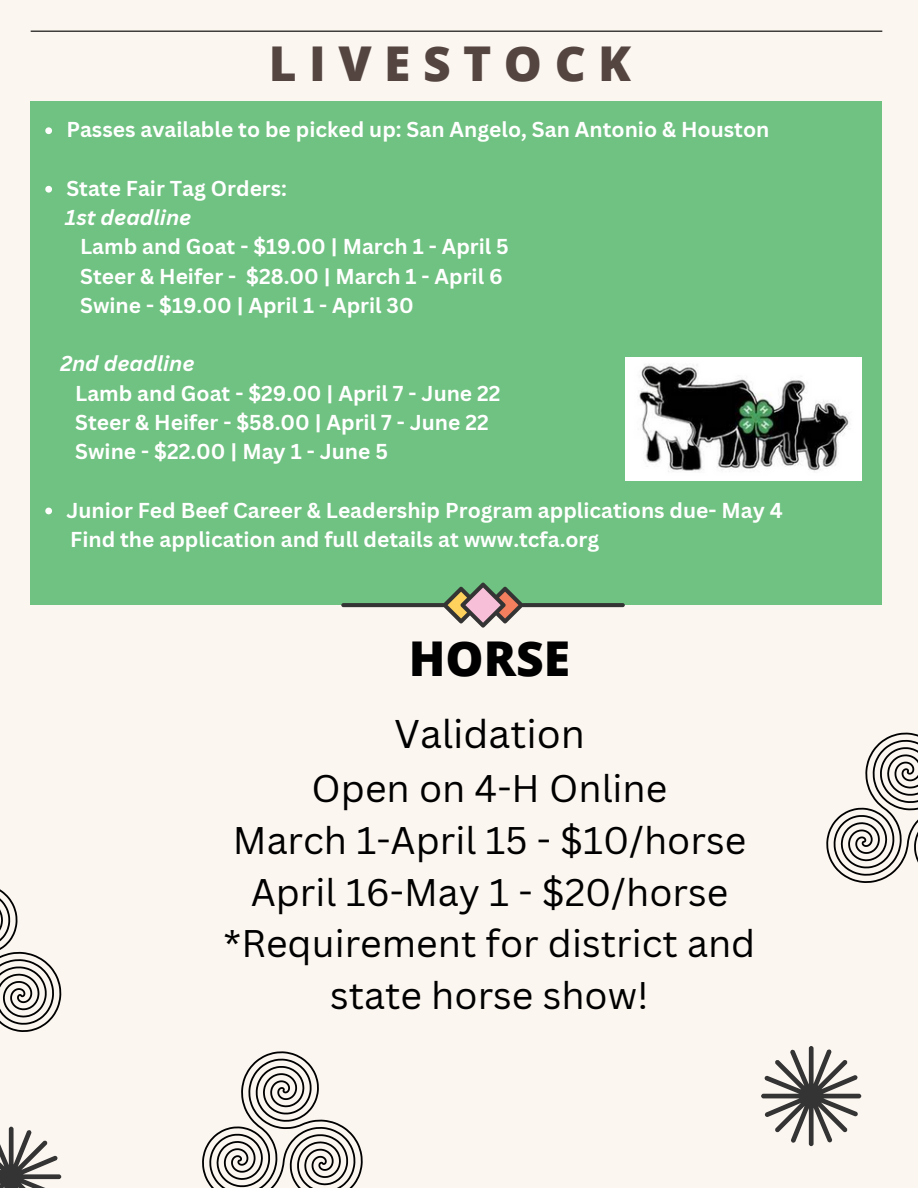
<style>
.page{position:relative;width:918px;height:1188px;background:#fcf6f0}
.page>*{position:absolute;margin:0;border:0;box-sizing:border-box;transform-origin:0 0}
.t1{font:800 48px "Open Sans";letter-spacing:.26em;color:#544541}
.t2{font:800 48px "Open Sans";color:#000}
.t3{font:39px "Canva Sans";color:#000}
.t4{font:37.5px/51.8px "Canva Sans";color:#000;text-align:center}
.t5{font:700 21px/29.2px "Canva Sans";color:#fff}
.t6{font:italic 700 21px "Canva Sans";color:#fff}
</style>
<div class="page">
<hr style="left:31px;top:31px;width:851px;height:1px;background:#000">
<div style="left:31px;top:101px;width:851px;height:504px;background:#6fc281"></div>
<svg style="left:45px;top:127px;width:7px;height:7px"></svg>
<svg style="left:45px;top:186px;width:7px;height:7px"></svg>
<svg style="left:45px;top:508px;width:7px;height:6px"></svg>
<svg style="left:341px;top:583px;width:284px;height:45px"></svg>
<img style="left:625px;top:357px;width:237px;height:124px">
<svg style="left:202px;top:1051px;width:161px;height:137px"></svg>
<svg style="left:826px;top:732px;width:92px;height:151px"></svg>
<svg style="left:0;top:889px;width:61px;height:143px"></svg>
<svg style="left:761px;top:1046px;width:100px;height:100px"></svg>
<svg style="left:0;top:1127px;width:61px;height:61px"></svg>
<h1 class="t1" style="left:269px;top:30px;width:364px">LIVESTOCK</h1>
<p class="t5" style="left:66px;top:115px;width:704px">Passes available to be picked up: San Angelo, San Antonio &amp; Houston</p>
<p class="t5" style="left:66px;top:173px;width:222px">State Fair Tag Orders:</p>
<p class="t6" style="left:65px;top:203px;width:128px">1st deadline</p>
<p class="t5" style="left:80px;top:232px;width:430px">Lamb and Goat - $19.00 | March 1 - April 5<br>Steer &amp; Heifer - $28.00 | March 1 - April 6<br>Swine - $19.00 | April 1 - April 30</p>
<p class="t6" style="left:60px;top:349px;width:136px">2nd deadline</p>
<p class="t5" style="left:75px;top:378px;width:427px">Lamb and Goat - $29.00 | April 7 - June 22<br>Steer &amp; Heifer - $58.00 | April 7 - June 22<br>Swine - $22.00 | May 1 - June 5</p>
<p class="t5" style="left:66px;top:495px;width:718px">Junior Fed Beef Career &amp; Leadership Program applications due- May 4</p>
<p class="t5" style="left:70px;top:524px;width:530px">Find the application and full details at www.tcfa.org</p>
<h1 class="t2" style="left:409px;top:625px;width:163px">HORSE</h1>
<h2 class="t3" style="left:394px;top:707px;width:193px">Validation</h2>
<h3 class="t4" style="left:224px;top:762px;width:533px">Open on 4-H Online<br>March 1-April 15 - $10/horse<br>April 16-May 1 - $20/horse *Requirement for district and state horse show!</h3>
</div>
